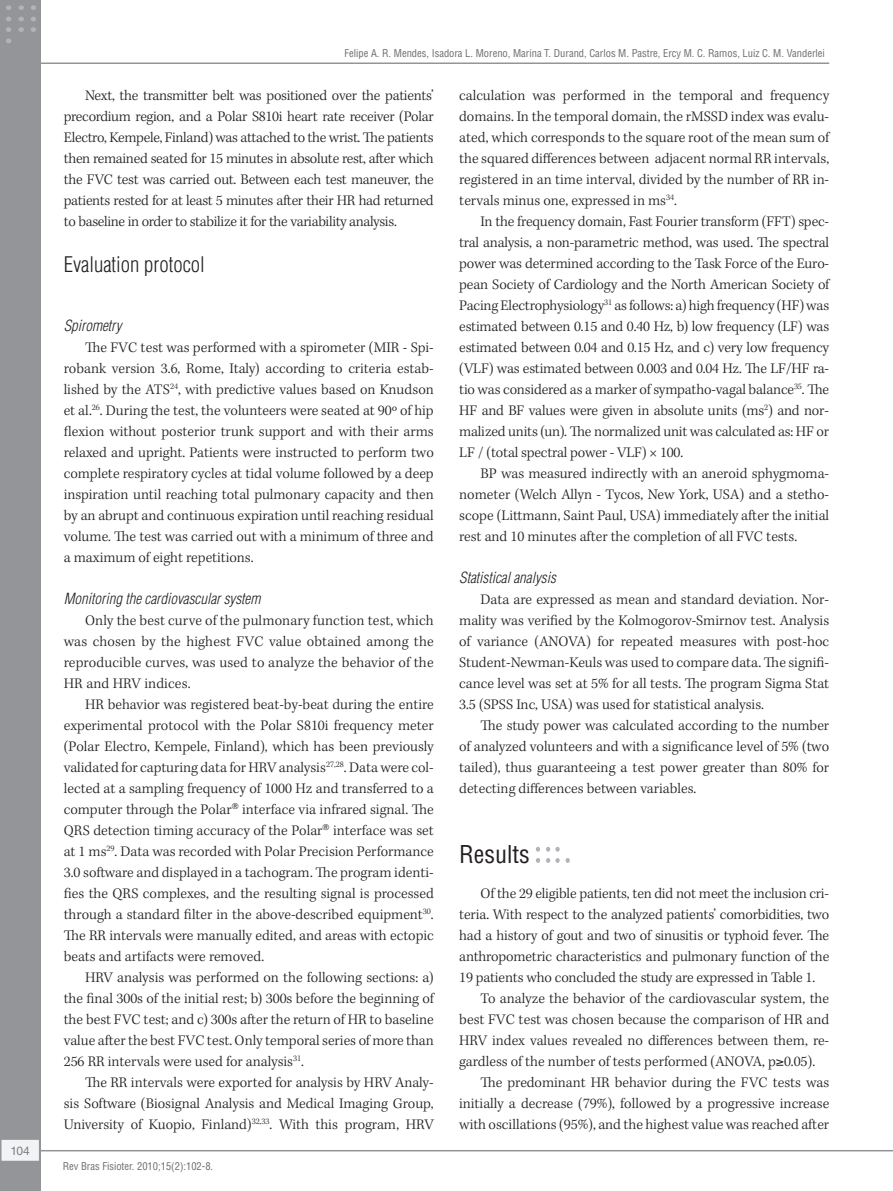
<style>
.page{position:relative;width:893px;height:1191px;background:#fff}
.page>*{position:absolute;margin:0;border:0;box-sizing:border-box;transform-origin:0 0}
.z04_0_Sub1{font:condensed 24px "Helvetica LT Std";color:#231f20}
.z04_1_Sub2{font:300 condensed 21px "Helvetica LT Std";color:#231f20}
.z05_0_texto_txt{font:300 15px/21px "Kepler Std";color:#231f20;text-align:justify}
.z04_2_Sub3{font:italic 300 condensed 15px "Helvetica LT Std";color:#231f20}
.t1{font:12px "Helvetica LT Std";color:#808285}
.z06_2_cabecalho{font:condensed 10.5px "Helvetica LT Std";color:#6c6d70}
</style>
<div class="page">
<svg style="left:566px;top:858px;width:4px;height:5px"></svg>
<svg style="left:546px;top:858px;width:14px;height:5px"></svg>
<svg style="left:536px;top:858px;width:4px;height:5px"></svg>
<svg style="left:546px;top:846px;width:14px;height:5px"></svg>
<svg style="left:536px;top:847px;width:4px;height:4px"></svg>
<hr style="left:14px;top:1150px;width:879px;height:1px;background:#939598">
<hr style="left:13px;top:62px;width:816px;height:2px;background:#939598">
<div style="left:0;top:0;width:40px;height:1191px;background:#939598"></div>
<div style="left:1px;top:1139px;width:39px;height:22px;background:#f2f3f4"></div>
<div style="left:0;top:1138px;width:40px;height:24px;border:2px solid #939598"></div>
<svg style="left:6px;top:39px;width:5px;height:4px"></svg>
<svg style="left:6px;top:27px;width:5px;height:5px"></svg>
<svg style="left:6px;top:17px;width:5px;height:4px"></svg>
<svg style="left:6px;top:5px;width:5px;height:5px"></svg>
<svg style="left:19px;top:27px;width:5px;height:5px"></svg>
<svg style="left:19px;top:17px;width:5px;height:4px"></svg>
<svg style="left:19px;top:5px;width:5px;height:5px"></svg>
<svg style="left:31px;top:27px;width:5px;height:5px"></svg>
<svg style="left:31px;top:17px;width:5px;height:4px"></svg>
<svg style="left:31px;top:5px;width:5px;height:5px"></svg>
<p class="t1" style="left:11px;top:1143px;width:21px">104</p>
<p class="z06_2_cabecalho" style="left:345px;top:46px;width:482px">Felipe A. R. Mendes, Isadora L. Moreno, Marina T. Durand, Carlos M. Pastre, Ercy M. C. Ramos, Luiz C. M. Vanderlei</p>
<p class="z05_0_texto_txt" style="left:64px;top:85px;width:371px;text-indent:21px">Next, the transmitter belt was positioned over the patients’ precordium region, and a Polar S810i heart rate receiver (Polar Electro, Kempele, Finland) was attached to the wrist. The patients then remained seated for 15 minutes in absolute rest, after which the FVC test was carried out. Between each test maneuver, the patients rested for at least 5 minutes after their HR had returned to baseline in order to stabilize it for the variability analysis.</p>
<p class="z04_1_Sub2" style="left:64px;top:252px;width:143px">Evaluation protocol</p>
<p class="z05_0_texto_txt" style="left:459px;top:85px;width:371px">calculation was performed in the temporal and frequency domains. In the temporal domain, the rMSSD index was evalu&shy;ated, which corresponds to the square root of the mean sum of the squared differences between adjacent normal RR intervals, registered in an time interval, divided by the number of RR in&shy;tervals minus one, expressed in ms<sup>34</sup>.</p>
<p class="z05_0_texto_txt" style="left:459px;top:211px;width:371px;text-indent:21px">In the frequency domain, Fast Fourier transform (FFT) spec&shy;tral analysis, a non-parametric method, was used. The spectral power was determined according to the Task Force of the Euro&shy;pean Society of Cardiology and the North American Society of Pacing Electrophysiology<sup>31</sup> as follows: a) high frequency (HF) was estimated between 0.15 and 0.40 Hz, b) low frequency (LF) was estimated between 0.04 and 0.15 Hz, and c) very low frequency (VLF) was estimated between 0.003 and 0.04 Hz. The LF/HF ra&shy;tio was considered as a marker of sympatho-vagal balance<sup>35</sup>. The HF and BF values were given in absolute units (ms<sup>2</sup>) and nor&shy;malized units (un). The normalized unit was calculated as: HF or LF / (total spectral power - VLF) × 100.</p>
<p class="z05_0_texto_txt" style="left:459px;top:463px;width:371px;text-indent:21px">BP was measured indirectly with an aneroid sphygmoma&shy;nometer (Welch Allyn - Tycos, New York, USA) and a stetho&shy;scope (Littmann, Saint Paul, USA) immediately after the initial rest and 10 minutes after the completion of all FVC tests.</p>
<p class="z04_2_Sub3" style="left:459px;top:568px;width:98px">Statistical analysis</p>
<p class="z05_0_texto_txt" style="left:459px;top:589px;width:371px;text-indent:21px">Data are expressed as mean and standard deviation. Nor&shy;mality was verified by the Kolmogorov-Smirnov test. Analysis of variance (ANOVA) for repeated measures with post-hoc Student-Newman-Keuls was used to compare data. The signifi&shy;cance level was set at 5% for all tests. The program Sigma Stat 3.5 (SPSS Inc, USA) was used for statistical analysis.</p>
<p class="z05_0_texto_txt" style="left:459px;top:715px;width:371px;text-indent:21px">The study power was calculated according to the number of analyzed volunteers and with a significance level of 5% (two tailed), thus guaranteeing a test power greater than 80% for detecting differences between variables.</p>
<p class="z04_2_Sub3" style="left:64px;top:316px;width:59px">Spirometry</p>
<p class="z05_0_texto_txt" style="left:64px;top:337px;width:371px;text-indent:21px">The FVC test was performed with a spirometer (MIR - Spi&shy;robank version 3.6, Rome, Italy) according to criteria estab&shy;lished by the ATS<sup>24</sup>, with predictive values based on Knudson et al.<sup>26</sup>. During the test, the volunteers were seated at 90º of hip flexion without posterior trunk support and with their arms relaxed and upright. Patients were instructed to perform two complete respiratory cycles at tidal volume followed by a deep inspiration until reaching total pulmonary capacity and then by an abrupt and continuous expiration until reaching residual volume. The test was carried out with a minimum of three and a maximum of eight repetitions.</p>
<p class="z04_2_Sub3" style="left:64px;top:589px;width:198px">Monitoring the cardiovascular system</p>
<p class="z05_0_texto_txt" style="left:64px;top:610px;width:371px;text-indent:21px">Only the best curve of the pulmonary function test, which was chosen by the highest FVC value obtained among the reproducible curves, was used to analyze the behavior of the HR and HRV indices.</p>
<p class="z05_0_texto_txt" style="left:64px;top:694px;width:371px;text-indent:21px">HR behavior was registered beat-by-beat during the entire experimental protocol with the Polar S810i frequency meter (Polar Electro, Kempele, Finland), which has been previously validated for capturing data for HRV analysis<sup>27,28</sup>. Data were col&shy;lected at a sampling frequency of 1000 Hz and transferred to a computer through the Polar interface via infrared signal. The QRS detection timing accuracy of the Polar interface was set at 1 ms<sup>29</sup>. Data was recorded with Polar Precision Performance 3.0 software and displayed in a tachogram. The program identi&shy;fies the QRS complexes, and the resulting signal is processed through a standard filter in the above-described equipment<sup>30</sup>.<br>The RR intervals were manually edited, and areas with ectopic beats and artifacts were removed.</p>
<p class="z05_0_texto_txt" style="left:64px;top:967px;width:371px;text-indent:21px">HRV analysis was performed on the following sections: a) the final 300s of the initial rest; b) 300s before the beginning of the best FVC test; and c) 300s after the return of HR to baseline value after the best FVC test. Only temporal series of more than 256 RR intervals were used for analysis<sup>31</sup>.</p>
<p class="z05_0_texto_txt" style="left:64px;top:1072px;width:371px;text-indent:21px">The RR intervals were exported for analysis by HRV Analy&shy;sis Software (Biosignal Analysis and Medical Imaging Group, University of Kuopio, Finland)<sup>32,33</sup>. With this program, HRV</p>
<p class="z04_0_Sub1" style="left:459px;top:839px;width:72px">Results</p>
<p class="z05_0_texto_txt" style="left:459px;top:883px;width:371px;text-indent:21px">Of the 29 eligible patients, ten did not meet the inclusion cri&shy;teria. With respect to the analyzed patients’ comorbidities, two had a history of gout and two of sinusitis or typhoid fever. The anthropometric characteristics and pulmonary function of the 19 patients who concluded the study are expressed in Table 1.</p>
<p class="z05_0_texto_txt" style="left:459px;top:988px;width:371px;text-indent:21px">To analyze the behavior of the cardiovascular system, the best FVC test was chosen because the comparison of HR and HRV index values revealed no differences between them, re&shy;gardless of the number of tests performed (ANOVA, p≥0.05).</p>
<p class="z05_0_texto_txt" style="left:459px;top:1072px;width:371px;text-indent:21px">The predominant HR behavior during the FVC tests was initially a decrease (79%), followed by a progressive increase with oscillations (95%), and the highest value was reached after</p>
<p class="z06_2_cabecalho" style="left:63px;top:1160px;width:152px">Rev Bras Fisioter. 2010;15(2):102-8.</p>
</div>
